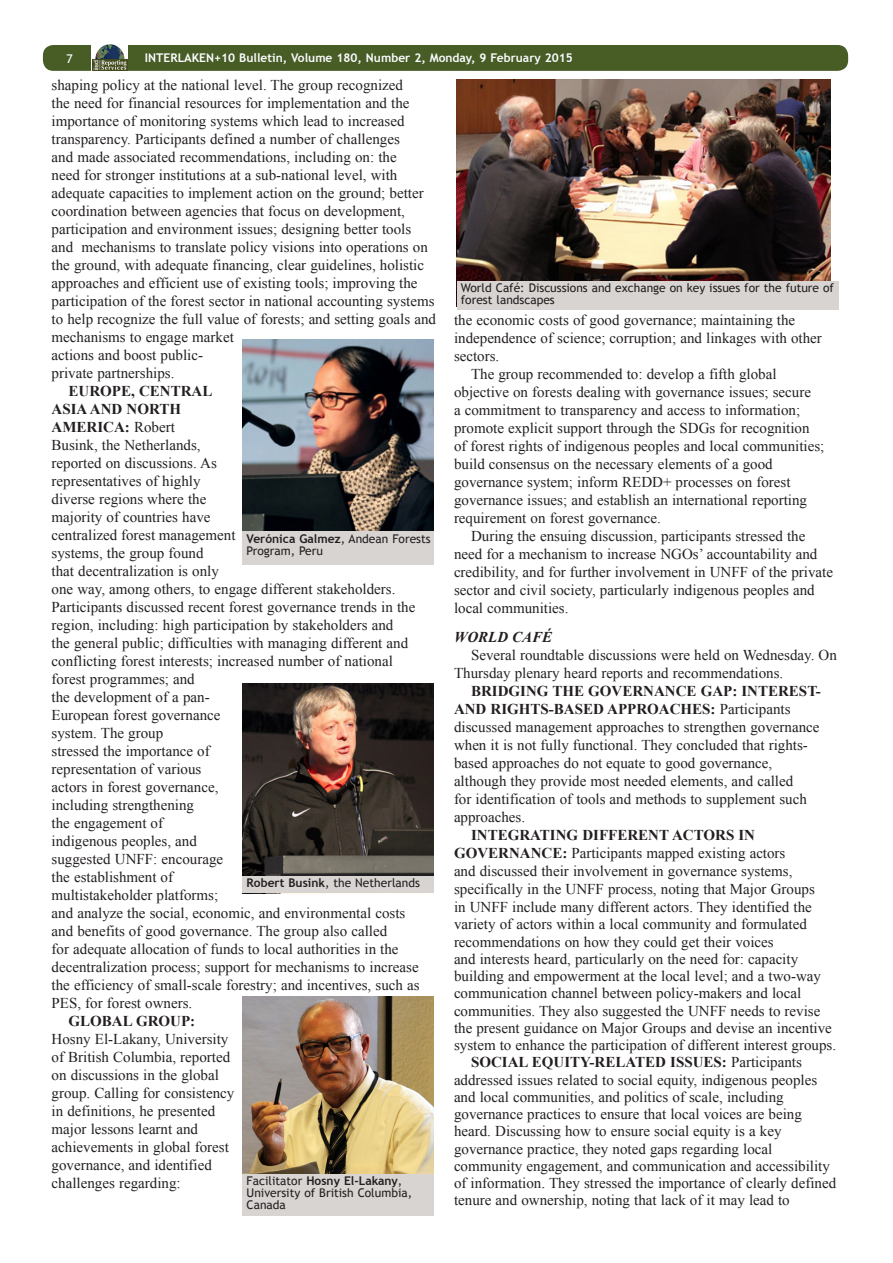
<style>
.page{position:relative;width:893px;height:1263px;background:#fff}
.page>*{position:absolute;margin:0;border:0;box-sizing:border-box;transform-origin:0 0}
.ENB_-_Body{font:15px/18px "Times New Roman";color:#231f20}
.ENB_-_Headline_3{font:italic 700 15px "Times New Roman";color:#231f20}
.Image_caption{font:12px/12px "Trebuchet MS";color:#231f20}
.t1{font:700 12px "Trebuchet MS";color:#fbfdfe}
.t2{font:12px "Trebuchet MS";color:#fff}
.s1{font-weight:700}
</style>
<div class="page">
<div style="left:43px;top:45px;width:805px;height:26px;background:#485c26;border-radius:10px"></div>
<svg style="left:91px;top:45px;width:37px;height:26px"></svg>
<img style="left:92px;top:44px;width:35px;height:27px">
<img style="left:242px;top:997px;width:191px;height:177px">
<img style="left:242px;top:683px;width:191px;height:211px">
<img style="left:242px;top:339px;width:191px;height:193px">
<img style="left:457px;top:80px;width:374px;height:201px">
<div style="left:242px;top:1174px;width:191px;height:42px;background:#d7d4d2"></div>
<div style="left:242px;top:876px;width:191px;height:17px;background:#d7d4d2"></div>
<div style="left:242px;top:532px;width:191px;height:33px;background:#d7d4d2"></div>
<div style="left:457px;top:281px;width:381px;height:29px;background:#d7d4d2"></div>
<p class="t2" style="left:67px;top:51px;width:8px">7</p>
<p class="t1" style="left:145px;top:50px;width:430px">INTERLAKEN+10 Bulletin, Volume 180, Number 2, Monday, 9 February 2015</p>
<p class="ENB_-_Body" style="left:52px;top:76px;width:386px">shaping policy at the national level. The group recognized<br>the need for financial resources for implementation and the importance of monitoring systems which lead to increased transparency. Participants defined a number of challenges<br>and made associated recommendations, including on: the<br>need for stronger institutions at a sub-national level, with adequate capacities to implement action on the ground; better coordination between agencies that focus on development, participation and environment issues; designing better tools and mechanisms to translate policy visions into operations on the ground, with adequate financing, clear guidelines, holistic approaches and efficient use of existing tools; improving the participation of the forest sector in national accounting systems to help recognize the full value of forests; and setting goals and mechanisms to engage market<br>actions and boost public-<br>private partnerships.</p>
<p class="ENB_-_Body" style="left:52px;top:382px;width:370px;text-indent:17px"><span class="s1">EUROPE, CENTRAL<br>ASIA AND NORTH<br>AMERICA:</span> Robert<br>Busink, the Netherlands,<br>reported on discussions. As<br>representatives of highly<br>diverse regions where the<br>majority of countries have<br>centralized forest management<br>systems, the group found<br>that decentralization is only<br>one way, among others, to engage different stakeholders.<br>Participants discussed recent forest governance trends in the region, including: high participation by stakeholders and<br>the general public; difficulties with managing different and conflicting forest interests; increased number of national forest programmes; and<br>the development of a pan-<br>European forest governance<br>system. The group<br>stressed the importance of<br>representation of various<br>actors in forest governance,<br>including strengthening<br>the engagement of<br>indigenous peoples, and<br>suggested UNFF: encourage<br>the establishment of<br>multistakeholder platforms;<br>and analyze the social, economic, and environmental costs and benefits of good governance. The group also called<br>for adequate allocation of funds to local authorities in the decentralization process; support for mechanisms to increase the efficiency of small-scale forestry; and incentives, such as PES, for forest owners.</p>
<p class="ENB_-_Body" style="left:52px;top:1012px;width:184px;text-indent:17px"><span class="s1">GLOBAL GROUP:<br></span>Hosny El-Lakany, University of British Columbia, reported on discussions in the global group. Calling for consistency in definitions, he presented major lessons learnt and achievements in global forest governance, and identified challenges regarding:</p>
<p class="Image_caption" style="left:461px;top:282px;width:375px">World Café: Discussions and exchange on key issues for the future of forest landscapes</p>
<p class="ENB_-_Body" style="left:454px;top:311px;width:369px">the economic costs of good governance; maintaining the independence of science; corruption; and linkages with other sectors.</p>
<p class="ENB_-_Body" style="left:454px;top:365px;width:372px;text-indent:17px">The group recommended to: develop a fifth global objective on forests dealing with governance issues; secure<br>a commitment to transparency and access to information; promote explicit support through the SDGs for recognition of forest rights of indigenous peoples and local communities; build consensus on the necessary elements of a good governance system; inform REDD+ processes on forest governance issues; and establish an international reporting requirement on forest governance.</p>
<p class="ENB_-_Body" style="left:454px;top:527px;width:380px;text-indent:17px">During the ensuing discussion, participants stressed the need for a mechanism to increase NGOs’ accountability and credibility, and for further involvement in UNFF of the private sector and civil society, particularly indigenous peoples and local communities.</p>
<p class="ENB_-_Headline_3" style="left:454px;top:626px;width:100px">WORLD CAFÉ</p>
<p class="ENB_-_Body" style="left:454px;top:646px;width:384px;text-indent:17px">Several roundtable discussions were held on Wednesday. On<br>Thursday plenary heard reports and recommendations.</p>
<p class="ENB_-_Body" style="left:454px;top:682px;width:368px;text-indent:17px"><span class="s1">BRIDGING THE GOVERNANCE GAP: INTEREST-AND RIGHTS-BASED APPROACHES:</span> Participants discussed management approaches to strengthen governance when it is not fully functional. They concluded that rights&shy;based approaches do not equate to good governance, although they provide most needed elements, and called<br>for identification of tools and methods to supplement such approaches.</p>
<p class="ENB_-_Body" style="left:454px;top:826px;width:384px;line-height:17.5px;text-indent:17px"><span class="s1">INTEGRATING DIFFERENT ACTORS IN GOVERNANCE:</span> Participants mapped existing actors<br>and discussed their involvement in governance systems, specifically in the UNFF process, noting that Major Groups<br>in UNFF include many different actors. They identified the variety of actors within a local community and formulated recommendations on how they could get their voices<br>and interests heard, particularly on the need for: capacity building and empowerment at the local level; and a two-way communication channel between policy-makers and local communities. They also suggested the UNFF needs to revise the present guidance on Major Groups and devise an incentive system to enhance the participation of different interest groups.</p>
<p class="ENB_-_Body" style="left:454px;top:1053px;width:384px;line-height:17.2px;text-indent:17px"><span class="s1">SOCIAL EQUITY-RELATED ISSUES:</span> Participants addressed issues related to social equity, indigenous peoples and local communities, and politics of scale, including governance practices to ensure that local voices are being heard. Discussing how to ensure social equity is a key governance practice, they noted gaps regarding local community engagement, and communication and accessibility of information. They stressed the importance of clearly defined tenure and ownership, noting that lack of it may lead to</p>
<p class="Image_caption" style="left:247px;top:532px;width:186px"><span class="s1">Verónica Galmez</span>, Andean Forests<br>Program, Peru</p>
<p class="Image_caption" style="left:247px;top:877px;width:175px"><span class="s1">Robert Busink</span>, the Netherlands</p>
<p class="Image_caption" style="left:247px;top:1175px;width:167px">Facilitator <span class="s1">Hosny El-Lakany</span>,<br>University of British Columbia,<br>Canada</p>
</div>
